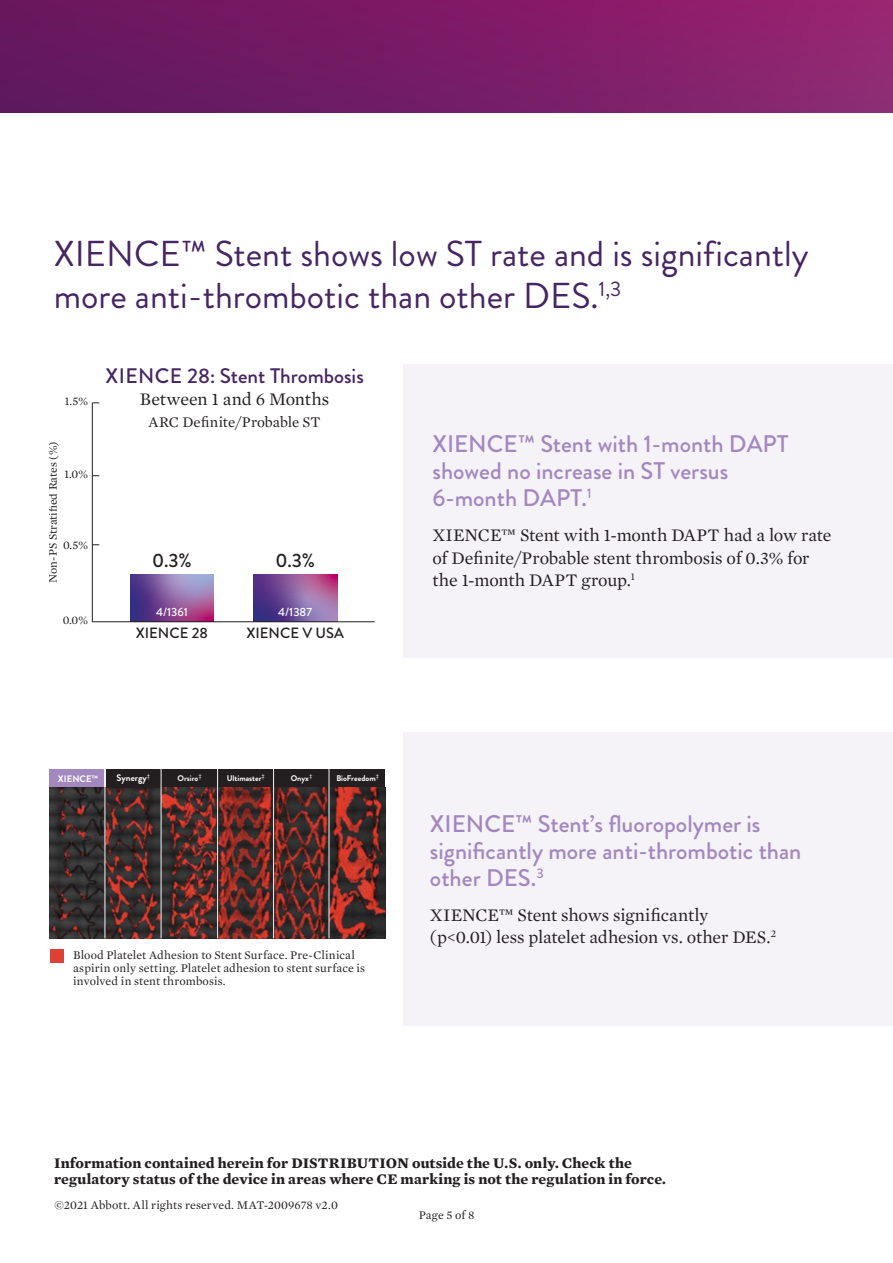
<style>
.page{position:relative;width:893px;height:1263px;background:#fff}
.page>*{position:absolute;margin:0;border:0;box-sizing:border-box;transform-origin:0 0}
.Main_Title_A{font:36px/42px "Brandon Grotesque";color:#462563}
.Main_Sub_A{font:500 24px/27px "Brandon Grotesque";color:#a388bf}
.Main_Sub_A-2{font:500 21px "Brandon Grotesque";color:#462563}
.t1{font:500 19.35px "Brandon Grotesque";color:#231f20}
.Footnote{font:18px/22.5px "Mercury Text G1";letter-spacing:-.01em;color:#231f20}
._2018_BoilerPlate_10{font:700 15px/15.8px "Mercury Text G1";letter-spacing:.005em;color:#231f20}
.Footnote-2{font:15px "Mercury Text G1";color:#231f20}
.t2{font:500 14.85px "Brandon Grotesque";color:#231f20}
.Footnote-3{font:12px/12.8px "Mercury Text G1";letter-spacing:.01em;color:#231f20}
._2018_BoilerPlate_8p{font:12px "Mercury Text G1";letter-spacing:.015em;color:#231f20}
.t3{font:11.85px "Mercury Text G1";color:#231f20}
.t4{font:500 11.85px "Brandon Grotesque";color:#fff}
.t5{font:700 9.45px "Brandon Grotesque";color:#fff}
.t6{font:700 8.25px "Brandon Grotesque";color:#fff}
.t7{font:5.4px "Brandon Grotesque";color:#fff}
</style>
<div class="page">
<div style="left:404px;top:364px;width:489px;height:293px;background:#f5f3f8"></div>
<svg style="left:130px;top:574px;width:84px;height:47px;background:#82599d"></svg>
<svg style="left:253px;top:574px;width:84px;height:47px;background:#7f5499"></svg>
<hr style="left:92px;top:621px;width:283px;height:1px;background:#231f20">
<hr style="left:92px;top:403px;width:1px;height:219px;background:#231f20">
<div style="left:404px;top:733px;width:489px;height:293px;background:#f5f3f8"></div>
<div style="left:49px;top:769px;width:55px;height:18px;background:#a388bf"></div>
<img style="left:49px;top:788px;width:336px;height:150px">
<div style="left:218px;top:769px;width:55px;height:18px;background:#231f20"></div>
<div style="left:106px;top:769px;width:54px;height:18px;background:#231f20"></div>
<div style="left:274px;top:769px;width:54px;height:18px;background:#231f20"></div>
<div style="left:162px;top:769px;width:55px;height:18px;background:#231f20"></div>
<div style="left:330px;top:769px;width:55px;height:18px;background:#231f20"></div>
<hr style="left:104px;top:769px;width:1px;height:169px;background:#e6e7e8">
<hr style="left:161px;top:769px;width:1px;height:169px;background:#e6e7e8">
<hr style="left:217px;top:769px;width:1px;height:169px;background:#e6e7e8">
<hr style="left:273px;top:769px;width:1px;height:169px;background:#e6e7e8">
<hr style="left:328px;top:769px;width:2px;height:169px;background:#e6e7e8">
<div style="left:50px;top:950px;width:14px;height:13px;background:#dd4035"></div>
<div style="left:0;top:0;width:893px;height:113px;background:linear-gradient(to right,#61155c,#932572)"></div>
<p class="Main_Title_A" style="left:54px;top:233px;width:756px">XIENCE™ Stent shows low ST rate and is significantly more anti-thrombotic than other DES.<sup>1,3</sup></p>
<p class="t3" style="left:65px;top:392px;width:24px">1.5%</p>
<p class="t3" style="left:44px;top:583px;width:143px;rotate:-90deg">Non-PS Stratified Rates (%)</p>
<p class="t3" style="left:65px;top:465px;width:25px">1.0%</p>
<p class="t3" style="left:63px;top:536px;width:26px">0.5%</p>
<p class="t3" style="left:63px;top:611px;width:27px">0.0%</p>
<p class="Main_Sub_A-2" style="left:105px;top:362px;width:260px">XIENCE 28: Stent Thrombosis</p>
<p class="Footnote" style="left:140px;top:387px;width:191px">Between 1 and 6 Months</p>
<p class="Footnote-2" style="left:149px;top:411px;width:174px">ARC Definite/Probable ST</p>
<p class="t1" style="left:152px;top:547px;width:41px">0.3%</p>
<p class="t1" style="left:275px;top:547px;width:41px">0.3%</p>
<p class="t4" style="left:156px;top:604px;width:33px">4/1361</p>
<p class="t4" style="left:278px;top:604px;width:35px">4/1387</p>
<p class="t2" style="left:246px;top:623px;width:99px">XIENCE V USA</p>
<p class="t2" style="left:136px;top:623px;width:74px">XIENCE 28</p>
<p class="Main_Sub_A" style="left:432px;top:431px;width:358px">XIENCE™ Stent with 1-month DAPT showed no increase in ST versus<br>6-month DAPT.<sup>1</sup></p>
<p class="Footnote" style="left:432px;top:523px;width:401px">XIENCE™ Stent with 1-month DAPT had a low rate of Definite/Probable stent thrombosis of 0.3% for the 1-month DAPT group.<sup>1</sup></p>
<p class="t5" style="left:58px;top:772px;width:42px">XIENCE™</p>
<p class="t5" style="left:117px;top:771px;width:35px">Synergy<sup>‡</sup></p>
<p class="t6" style="left:291px;top:772px;width:20px">Onyx</p>
<p class="t6" style="left:178px;top:772px;width:26px">Orsiro<sup>‡</sup></p>
<p class="t7" style="left:309px;top:772px;width:5px">‡</p>
<p class="t6" style="left:336px;top:772px;width:44px">BioFreedom<sup>‡</sup></p>
<p class="t6" style="left:227px;top:772px;width:40px">Ultimaster<sup>‡</sup></p>
<p class="Footnote-3" style="left:73px;top:948px;width:293px">Blood Platelet Adhesion to Stent Surface. Pre-Clinical aspirin only setting. Platelet adhesion to stent surface is involved in stent thrombosis.</p>
<p class="Main_Sub_A" style="left:430px;top:810px;width:373px">XIENCE™ Stent’s fluoropolymer is significantly more anti-thrombotic than other DES.<sup>3</sup></p>
<p class="Footnote" style="left:430px;top:903px;width:348px">XIENCE™ Stent shows significantly<br>(p&lt;0.01) less platelet adhesion vs. other DES.<sup>2</sup></p>
<p class="_2018_BoilerPlate_10" style="left:54px;top:1155px;width:613px">Information contained herein for DISTRIBUTION outside the U.S. only. Check the regulatory status of the device in areas where CE marking is not the regulation in force.</p>
<p class="Footnote-3" style="left:419px;top:1208px;width:57px">Page 5 of 8</p>
<p class="_2018_BoilerPlate_8p" style="left:55px;top:1196px;width:285px">©2021 Abbott. All rights reserved. MAT-2009678 v2.0</p>
</div>
